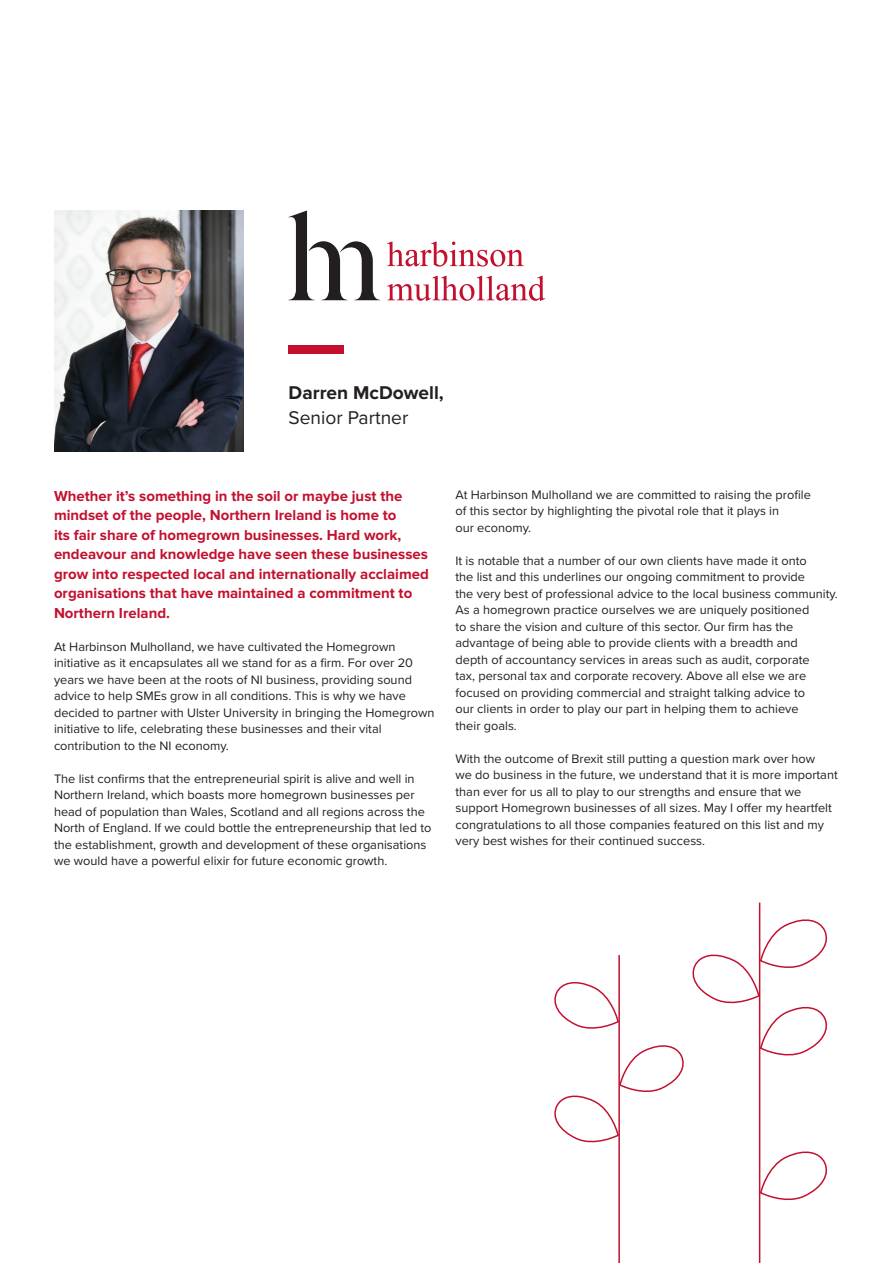
<style>
.page{position:relative;width:893px;height:1263px;background:#fff}
.page>*{position:absolute;margin:0;border:0;box-sizing:border-box;transform-origin:0 0}
.t1{font:700 19.2px "Proxima Nova";color:#231f20}
.t2{font:19.2px "Proxima Nova";color:#231f20}
.t3{font:700 15px/19.5px "Proxima Nova";color:#c3102e}
.t4{font:12.75px/16.5px "Proxima Nova";color:#231f20}
</style>
<div class="page">
<img style="left:54px;top:210px;width:190px;height:241px">
<svg style="left:387px;top:242px;width:137px;height:25px"></svg>
<svg style="left:387px;top:276px;width:158px;height:25px"></svg>
<svg style="left:289px;top:210px;width:91px;height:90px"></svg>
<div style="left:289px;top:345px;width:55px;height:9px;background:#c3102e"></div>
<hr style="left:618px;top:955px;width:2px;height:308px;background:#c3102e">
<svg style="left:554px;top:916px;width:274px;height:289px"></svg>
<hr style="left:759px;top:902px;width:1px;height:361px;background:#c3102e">
<p class="t1" style="left:289px;top:381px;width:157px">Darren McDowell,</p>
<p class="t2" style="left:289px;top:403px;width:121px">Senior Partner</p>
<p class="t3" style="left:54px;top:486px;width:376px">Whether it’s something in the soil or maybe just the mindset of the people, Northern Ireland is home to<br>its fair share of homegrown businesses. Hard work, endeavour and knowledge have seen these businesses grow into respected local and internationally acclaimed organisations that have maintained a commitment to Northern Ireland.</p>
<p class="t4" style="left:54px;top:637px;width:382px">At Harbinson Mulholland, we have cultivated the Homegrown initiative as it encapsulates all we stand for as a firm. For over 20 years we have been at the roots of NI business, providing sound advice to help SMEs grow in all conditions. This is why we have decided to partner with Ulster University in bringing the Homegrown initiative to life, celebrating these businesses and their vital contribution to the NI economy.</p>
<p class="t4" style="left:54px;top:769px;width:379px">The list confirms that the entrepreneurial spirit is alive and well in Northern Ireland, which boasts more homegrown businesses per head of population than Wales, Scotland and all regions across the North of England. If we could bottle the entrepreneurship that led to the establishment, growth and development of these organisations we would have a powerful elixir for future economic growth.</p>
<p class="t4" style="left:455px;top:486px;width:357px">At Harbinson Mulholland we are committed to raising the profile</p>
<p class="t4" style="left:455px;top:502px;width:325px">of this sector by highlighting the pivotal role that it plays in</p>
<p class="t4" style="left:455px;top:519px;width:77px">our economy.</p>
<p class="t4" style="left:455px;top:552px;width:353px">It is notable that a number of our own clients have made it onto</p>
<p class="t4" style="left:455px;top:568px;width:351px">the list and this underlines our ongoing commitment to provide</p>
<p class="t4" style="left:455px;top:585px;width:384px">the very best of professional advice to the local business community.<br>As a homegrown practice ourselves we are uniquely positioned<br>to share the vision and culture of this sector. Our firm has the advantage of being able to provide clients with a breadth and</p>
<p class="t4" style="left:455px;top:651px;width:356px">depth of accountancy services in areas such as audit, corporate</p>
<p class="t4" style="left:455px;top:667px;width:352px">tax, personal tax and corporate recovery. Above all else we are focused on providing commercial and straight talking advice to</p>
<p class="t4" style="left:455px;top:700px;width:345px">our clients in order to play our part in helping them to achieve</p>
<p class="t4" style="left:455px;top:717px;width:63px">their goals.</p>
<p class="t4" style="left:455px;top:750px;width:361px">With the outcome of Brexit still putting a question mark over how</p>
<p class="t4" style="left:455px;top:766px;width:384px">we do business in the future, we understand that it is more important than ever for us all to play to our strengths and ensure that we support Homegrown businesses of all sizes. May I offer my heartfelt congratulations to all those companies featured on this list and my very best wishes for their continued success.</p>
</div>
